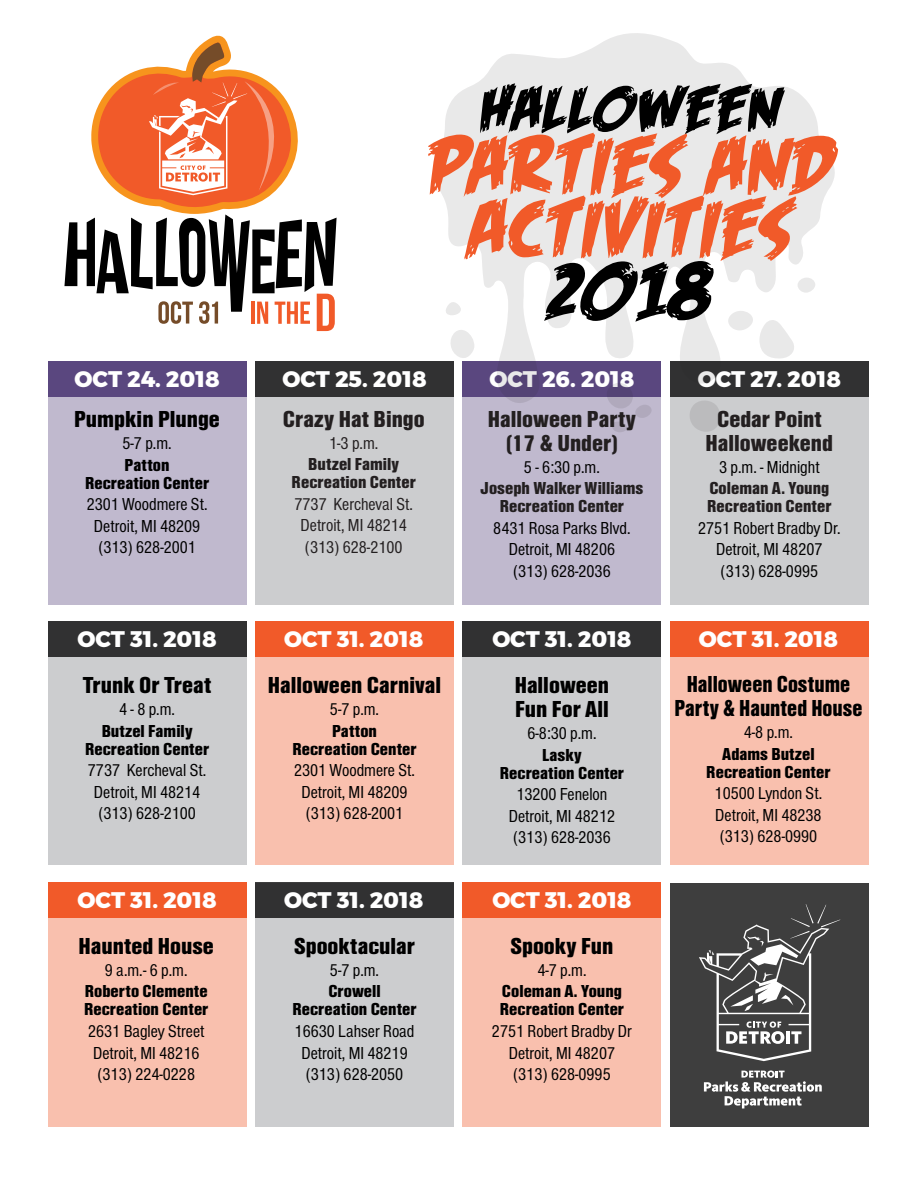
<style>
.page{position:relative;width:918px;height:1188px;background:#fff}
.page>*{position:absolute;margin:0;border:0;box-sizing:border-box;transform-origin:0 0}
.t1{font:900 24px/24px "Nimbus San Con";color:#000}
.t2{font:900 24px/24px "Nimbus San Con";color:#231f20;text-align:center}
.t3{font:900 24px/24px "Nimbus San Con";color:#000;text-align:center;scale:.91 1}
.t4{font:800 22.5px "Montserrat";color:#fff}
.t5{font:18px/21.6px "Nimbus San Con";color:#000;text-align:center}
.t6{font:900 18px/18px "Nimbus San Con";color:#000;text-align:center}
.t7{font:900 18px/18px "Nimbus San Con";color:#231f20;text-align:center}
.t8{font:18px/21.6px "Nimbus San Con";color:#231f20;text-align:center}
</style>
<div class="page">
<svg style="left:64px;top:35px;width:273px;height:296px"></svg>
<div style="left:48px;top:362px;width:198px;height:243px;background:#c0b9ce"></div>
<div style="left:48px;top:362px;width:198px;height:35px;background:#5a477f"></div>
<div style="left:255px;top:362px;width:199px;height:243px;background:#cccdcf"></div>
<div style="left:255px;top:362px;width:199px;height:35px;background:#313132"></div>
<div style="left:463px;top:362px;width:198px;height:243px;background:#c0b9ce"></div>
<div style="left:670px;top:362px;width:198px;height:243px;background:#cccdcf"></div>
<div style="left:670px;top:362px;width:198px;height:35px;background:#313132"></div>
<div style="left:48px;top:621px;width:198px;height:244px;background:#cccdcf"></div>
<div style="left:48px;top:621px;width:198px;height:36px;background:#313132"></div>
<div style="left:255px;top:621px;width:199px;height:244px;background:#f9c0ae"></div>
<div style="left:255px;top:621px;width:199px;height:36px;background:#f15a29"></div>
<div style="left:463px;top:621px;width:198px;height:244px;background:#cccdcf"></div>
<div style="left:463px;top:621px;width:198px;height:36px;background:#313132"></div>
<div style="left:670px;top:621px;width:198px;height:244px;background:#f9c0ae"></div>
<div style="left:670px;top:621px;width:198px;height:36px;background:#f15a29"></div>
<div style="left:48px;top:883px;width:198px;height:244px;background:#f9c0ae"></div>
<div style="left:48px;top:883px;width:198px;height:35px;background:#f15a29"></div>
<div style="left:255px;top:883px;width:199px;height:244px;background:#cccdcf"></div>
<div style="left:255px;top:883px;width:199px;height:35px;background:#313132"></div>
<div style="left:463px;top:883px;width:198px;height:244px;background:#f9c0ae"></div>
<div style="left:463px;top:883px;width:198px;height:35px;background:#f15a29"></div>
<div style="left:670px;top:883px;width:198px;height:244px;background:#3e3e3e"></div>
<svg style="left:699px;top:904px;width:141px;height:157px"></svg>
<svg style="left:704px;top:1070px;width:118px;height:38px"></svg>
<svg style="left:433px;top:33px;width:402px;height:371px"></svg>
<svg style="left:687px;top:398px;width:34px;height:34px"></svg>
<svg style="left:605px;top:382px;width:47px;height:50px"></svg>
<svg style="left:428px;top:83px;width:410px;height:276px"></svg>
<p class="t4" style="left:75px;top:365px;width:147px">OCT 24. 2018</p>
<h1 class="t1" style="left:74px;top:408px;width:147px">Pumpkin Plunge</h1>
<p class="t5" style="left:123px;top:433px;width:51px">5-7 p.m.</p>
<p class="t6" style="left:85px;top:456px;width:126px">Patton<br>Recreation Center</p>
<p class="t5" style="left:87px;top:494px;width:122px">2301 Woodmere St.<br>Detroit, MI 48209 (313) 628-2001</p>
<p class="t4" style="left:283px;top:365px;width:146px">OCT 25. 2018</p>
<p class="t4" style="left:490px;top:365px;width:146px">OCT 26. 2018</p>
<p class="t4" style="left:698px;top:365px;width:145px">OCT 27. 2018</p>
<h1 class="t2" style="left:283px;top:408px;width:143px">Crazy Hat Bingo</h1>
<p class="t8" style="left:329px;top:433px;width:51px">1-3 p.m.</p>
<p class="t7" style="left:292px;top:455px;width:126px">Butzel Family<br>Recreation Center</p>
<p class="t8" style="left:295px;top:493px;width:120px">7737 Kercheval St.<br>Detroit, MI 48214 (313) 628-2100</p>
<h1 class="t2" style="left:706px;top:408px;width:129px">Cedar Point<br>Halloweekend</h1>
<p class="t5" style="left:719px;top:457px;width:102px">3 p.m. - Midnight</p>
<p class="t7" style="left:707px;top:479px;width:126px;text-align:left">Coleman A. Young<br>Recreation Center</p>
<p class="t5" style="left:698px;top:517px;width:144px">2751 Robert Bradby Dr.<br>Detroit, MI 48207 (313) 628-0995</p>
<h1 class="t2" style="left:488px;top:408px;width:149px">Halloween Party (17 &amp; Under)</h1>
<p class="t5" style="left:524px;top:457px;width:77px">5 - 6:30 p.m.</p>
<p class="t7" style="left:481px;top:479px;width:164px">Joseph Walker Williams<br>Recreation Center</p>
<p class="t5" style="left:493px;top:517px;width:139px">8431 Rosa Parks Blvd.<br>Detroit, MI 48206 (313) 628-2036</p>
<p class="t4" style="left:78px;top:625px;width:141px">OCT 31. 2018</p>
<p class="t4" style="left:284px;top:625px;width:141px">OCT 31. 2018</p>
<p class="t4" style="left:492px;top:625px;width:141px">OCT 31. 2018</p>
<h1 class="t1" style="left:83px;top:674px;width:130px">Trunk Or Treat</h1>
<p class="t5" style="left:119px;top:699px;width:57px">4 - 8 p.m.</p>
<p class="t6" style="left:85px;top:722px;width:126px">Butzel Family<br>Recreation Center</p>
<p class="t5" style="left:88px;top:760px;width:120px">7737 Kercheval St.<br>Detroit, MI 48214 (313) 628-2100</p>
<h1 class="t1" style="left:268px;top:674px;width:175px">Halloween Carnival</h1>
<p class="t5" style="left:330px;top:699px;width:51px">5-7 p.m.</p>
<p class="t6" style="left:292px;top:722px;width:126px">Patton<br>Recreation Center</p>
<p class="t5" style="left:294px;top:760px;width:122px">2301 Woodmere St.<br>Detroit, MI 48209 (313) 628-2001</p>
<h1 class="t1" style="left:515px;top:674px;width:96px">Halloween<br>Fun For All</h1>
<p class="t5" style="left:527px;top:723px;width:71px">6-8:30 p.m.</p>
<p class="t6" style="left:500px;top:746px;width:126px">Lasky<br>Recreation Center</p>
<p class="t5" style="left:509px;top:784px;width:108px">13200 Fenelon<br>Detroit, MI 48212 (313) 628-2036</p>
<p class="t4" style="left:78px;top:886px;width:141px">OCT 31. 2018</p>
<p class="t4" style="left:284px;top:886px;width:141px">OCT 31. 2018</p>
<p class="t4" style="left:492px;top:886px;width:141px">OCT 31. 2018</p>
<h1 class="t1" style="left:79px;top:935px;width:137px">Haunted House</h1>
<p class="t5" style="left:105px;top:959px;width:84px">9 a.m.- 6 p.m.</p>
<p class="t6" style="left:84px;top:983px;width:126px;text-align:left">Roberto Clemente<br>Recreation Center</p>
<p class="t5" style="left:88px;top:1021px;width:118px;text-align:left">2631 Bagley Street<br>Detroit, MI 48216 (313) 224-0228</p>
<h1 class="t1" style="left:294px;top:935px;width:122px">Spooktacular</h1>
<p class="t5" style="left:330px;top:959px;width:51px">5-7 p.m.</p>
<p class="t6" style="left:292px;top:983px;width:126px">Crowell<br>Recreation Center</p>
<p class="t5" style="left:295px;top:1021px;width:121px">16630 Lahser Road<br>Detroit, MI 48219 (313) 628-2050</p>
<h1 class="t1" style="left:510px;top:935px;width:105px">Spooky Fun</h1>
<p class="t5" style="left:537px;top:959px;width:51px">4-7 p.m.</p>
<p class="t6" style="left:500px;top:983px;width:126px;text-align:left">Coleman A. Young<br>Recreation Center</p>
<p class="t5" style="left:492px;top:1021px;width:141px">2751 Robert Bradby Dr<br>Detroit, MI 48207 (313) 628-0995</p>
<p class="t4" style="left:699px;top:625px;width:141px">OCT 31. 2018</p>
<h1 class="t3" style="left:675px;top:673px;width:208px">Halloween Costume<br>Party &amp; Haunted House</h1>
<p class="t5" style="left:744px;top:721px;width:51px">4-8 p.m.</p>
<p class="t6" style="left:706px;top:745px;width:126px">Adams Butzel<br>Recreation Center</p>
<p class="t5" style="left:715px;top:783px;width:109px;text-align:justify">10500 Lyndon St.<br>Detroit, MI 48238 (313) 628-0990</p>
</div>
